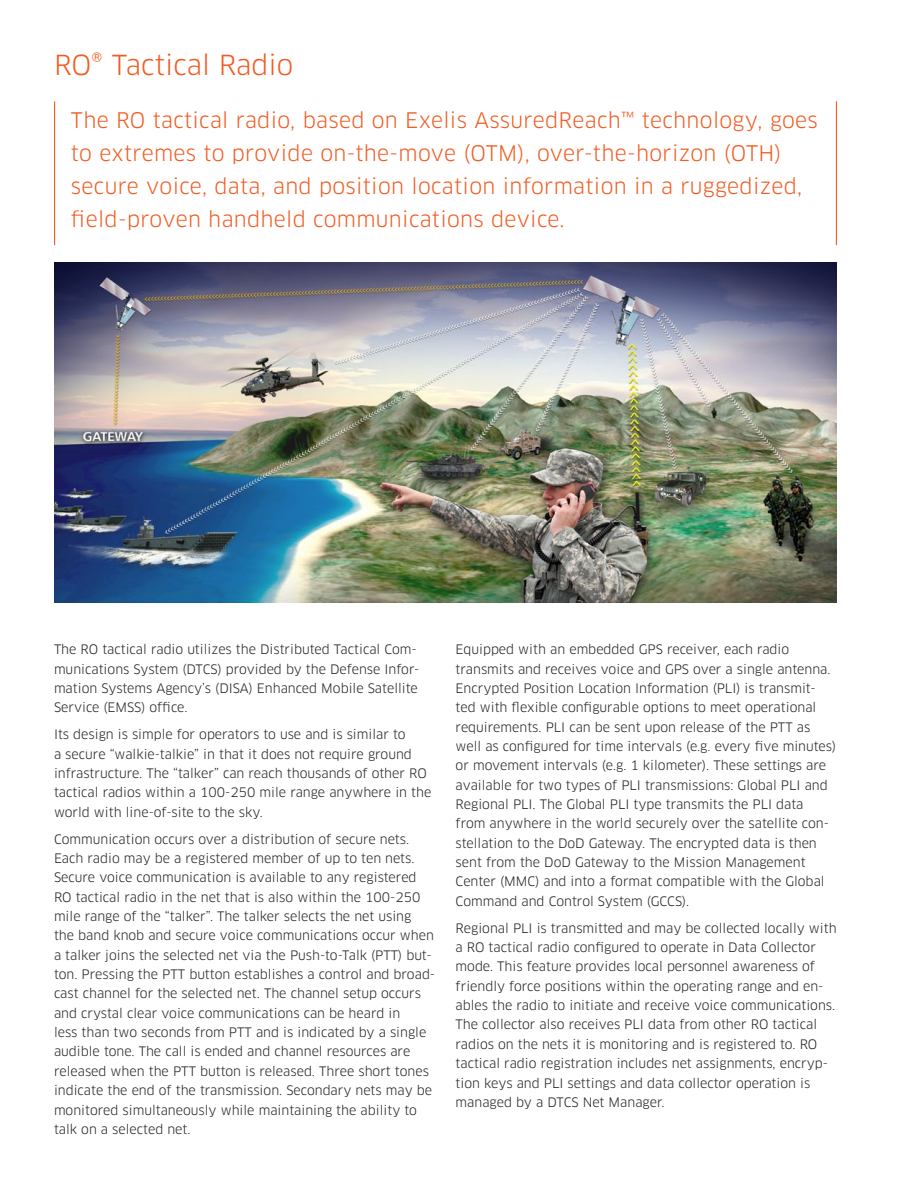
<style>
.page{position:relative;width:918px;height:1188px;background:#fff}
.page>*{position:absolute;margin:0;border:0;box-sizing:border-box;transform-origin:0 0}
.t1{font:27px "Clan Pro";color:#f25b21}
.Intro_Text_14_22{font:21px/33px "Clan Pro";letter-spacing:.015em;color:#f25b21}
.t2{font:12.75px/19.4px "Clan Pro";color:#231f20}
</style>
<div class="page">
<hr style="left:54px;top:101px;width:1px;height:144px;background:#f25b21">
<hr style="left:836px;top:101px;width:1px;height:144px;background:#f25b21">
<img style="left:54px;top:262px;width:783px;height:340px">
<p class="t1" style="left:54px;top:49px;width:241px">RO® Tactical Radio</p>
<p class="Intro_Text_14_22" style="left:71px;top:104px;width:748px">The RO tactical radio, based on Exelis AssuredReach™ technology, goes to extremes to provide on-the-move (OTM), over-the-horizon (OTH) secure voice, data, and position location information in a ruggedized, field-proven handheld communications device.</p>
<p class="t2" style="left:54px;top:640px;width:367px">The RO tactical radio utilizes the Distributed Tactical Com&shy;munications System (DTCS) provided by the Defense Infor&shy;mation Systems Agency’s (DISA) Enhanced Mobile Satellite Service (EMSS) office.</p>
<p class="t2" style="left:54px;top:725px;width:379px">Its design is simple for operators to use and is similar to<br>a secure “walkie-talkie” in that it does not require ground infrastructure. The “talker” can reach thousands of other RO tactical radios within a 100-250 mile range anywhere in the world with line-of-site to the sky.</p>
<p class="t2" style="left:54px;top:829px;width:383px">Communication occurs over a distribution of secure nets.<br>Each radio may be a registered member of up to ten nets.<br>Secure voice communication is available to any registered RO tactical radio in the net that is also within the 100-250 mile range of the “talker”. The talker selects the net using<br>the band knob and secure voice communications occur when a talker joins the selected net via the Push-to-Talk (PTT) but&shy;ton. Pressing the PTT button establishes a control and broad&shy;cast channel for the selected net. The channel setup occurs and crystal clear voice communications can be heard in<br>less than two seconds from PTT and is indicated by a single audible tone. The call is ended and channel resources are released when the PTT button is released. Three short tones indicate the end of the transmission. Secondary nets may be monitored simultaneously while maintaining the ability to talk on a selected net.</p>
<p class="t2" style="left:456px;top:640px;width:382px">Equipped with an embedded GPS receiver, each radio transmits and receives voice and GPS over a single antenna.<br>Encrypted Position Location Information (PLI) is transmit&shy;ted with flexible configurable options to meet operational requirements. PLI can be sent upon release of the PTT as well as configured for time intervals (e.g. every five minutes) or movement intervals (e.g. 1 kilometer). These settings are available for two types of PLI transmissions: Global PLI and Regional PLI. The Global PLI type transmits the PLI data from anywhere in the world securely over the satellite con&shy;stellation to the DoD Gateway. The encrypted data is then sent from the DoD Gateway to the Mission Management Center (MMC) and into a format compatible with the Global Command and Control System (GCCS).</p>
<p class="t2" style="left:456px;top:918px;width:383px">Regional PLI is transmitted and may be collected locally with a RO tactical radio configured to operate in Data Collector mode. This feature provides local personnel awareness of friendly force positions within the operating range and en&shy;ables the radio to initiate and receive voice communications.<br>The collector also receives PLI data from other RO tactical radios on the nets it is monitoring and is registered to. RO tactical radio registration includes net assignments, encryp&shy;tion keys and PLI settings and data collector operation is managed by a DTCS Net Manager.</p>
</div>
